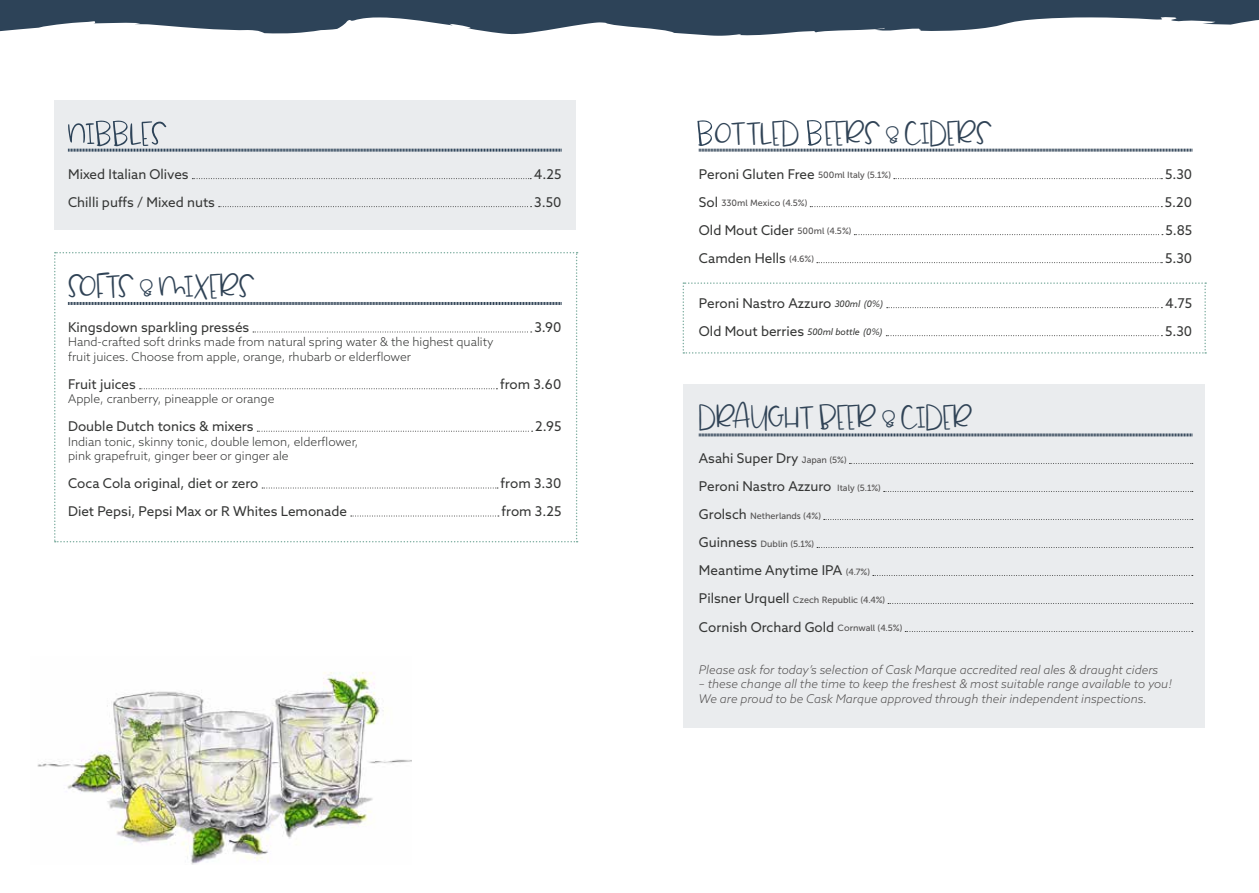
<style>
.page{position:relative;width:1259px;height:893px;background:#fff}
.page>*{position:absolute;margin:0;border:0;box-sizing:border-box;transform-origin:0 0}
.t1{font:16.5px "Lemon Drop";color:#304356}
.t2{font:13.5px/28px "Azo Sans";color:#353635}
.t3{font:300 12px/14.4px "Azo Sans";color:#353635}
.t4{font:italic 300 12px/14.4px "Azo Sans";color:#545252}
.t5{font:9px "Museo Sans 500";color:#545252}
.t6{font:italic 9px "Azo Sans";color:#353635}
.s1{font-family:"Museo Sans 500";font-size:9px;color:#545252}
.s2{font-family:"Azo Sans";font-size:13.5px;color:#353635}
.s3{font-style:italic;font-size:9px}
.s4{font-style:normal;font-size:13.5px}
</style>
<div class="page">
<div style="left:683px;top:385px;width:522px;height:343px;background:#eaecee"></div>
<div style="left:54px;top:100px;width:521px;height:130px;background:#eaecee"></div>
<svg style="left:192px;top:178px;width:339px;height:1px"></svg>
<svg style="left:219px;top:206px;width:312px;height:1px"></svg>
<svg style="left:68px;top:121px;width:493px;height:31px"></svg>
<svg style="left:0;top:0;width:1259px;height:36px;fill:#2d4358"></svg>
<img style="left:37px;top:672px;width:374px;height:193px">
<svg style="left:54px;top:252px;width:523px;height:290px"></svg>
<svg style="left:697px;top:120px;width:495px;height:32px"></svg>
<svg style="left:894px;top:178px;width:268px;height:1px"></svg>
<svg style="left:810px;top:206px;width:352px;height:1px"></svg>
<svg style="left:854px;top:234px;width:309px;height:1px"></svg>
<svg style="left:817px;top:262px;width:345px;height:1px"></svg>
<svg style="left:682px;top:282px;width:524px;height:72px"></svg>
<svg style="left:698px;top:433px;width:494px;height:4px;background:#8c96a1"></svg>
<svg style="left:849px;top:463px;width:343px;height:1px"></svg>
<svg style="left:883px;top:491px;width:309px;height:1px"></svg>
<svg style="left:823px;top:519px;width:369px;height:1px"></svg>
<svg style="left:817px;top:547px;width:375px;height:1px"></svg>
<svg style="left:873px;top:575px;width:319px;height:1px"></svg>
<svg style="left:888px;top:603px;width:304px;height:1px"></svg>
<svg style="left:905px;top:631px;width:287px;height:1px"></svg>
<p class="t2" style="left:68px;top:160px;width:122px">Mixed Italian Olives</p>
<p class="t2" style="left:534px;top:160px;width:29px">4.25</p>
<p class="t2" style="left:68px;top:188px;width:148px">Chilli puffs / Mixed nuts</p>
<p class="t2" style="left:534px;top:188px;width:29px">3.50</p>
<p class="t1" style="left:68px;top:278px;width:188px">SOFTS &amp; MIXERS</p>
<p class="t2" style="left:68px;top:313px;width:183px">Kingsdown sparkling pressés</p>
<p class="t2" style="left:534px;top:313px;width:28px">3.90</p>
<p class="t3" style="left:68px;top:335px;width:427px">Hand-crafted soft drinks made from natural spring water &amp; the highest quality fruit juices. Choose from apple, orange, rhubarb or elderflower</p>
<p class="t2" style="left:68px;top:370px;width:69px">Fruit juices</p>
<p class="t2" style="left:500px;top:370px;width:63px">from 3.60</p>
<p class="t3" style="left:68px;top:392px;width:208px">Apple, cranberry, pineapple or orange</p>
<p class="t2" style="left:68px;top:412px;width:187px">Double Dutch tonics &amp; mixers</p>
<p class="t2" style="left:535px;top:412px;width:28px">2.95</p>
<p class="t3" style="left:68px;top:434px;width:292px">Indian tonic, skinny tonic, double lemon, elderflower, pink grapefruit, ginger beer or ginger ale</p>
<p class="t2" style="left:68px;top:469px;width:192px">Coca Cola original, diet or zero</p>
<p class="t2" style="left:500px;top:469px;width:62px">from 3.30</p>
<p class="t2" style="left:68px;top:497px;width:280px">Diet Pepsi, Pepsi Max or R Whites Lemonade</p>
<p class="t2" style="left:501px;top:497px;width:61px">from 3.25</p>
<p class="t1" style="left:714px;top:124px;width:86px">OTTLED</p>
<p class="t1" style="left:825px;top:124px;width:169px">EERS &amp; CIDERS</p>
<p class="t2" style="left:699px;top:160px;width:194px">Peroni Gluten Free <span class="s1">500ml Italy (5.1%)</span></p>
<p class="t2" style="left:1165px;top:160px;width:29px">5.30</p>
<p class="t5" style="left:699px;top:198px;width:110px"><span class="s2">Sol</span> 330ml Mexico (4.5%)</p>
<p class="t2" style="left:1165px;top:188px;width:29px">5.20</p>
<p class="t2" style="left:699px;top:216px;width:154px">Old Mout Cider <span class="s1">500ml (4.5%)</span></p>
<p class="t2" style="left:1165px;top:216px;width:28px">5.85</p>
<p class="t2" style="left:699px;top:244px;width:117px">Camden Hells <span class="s1">(4.6%)</span></p>
<p class="t2" style="left:1165px;top:244px;width:29px">5.30</p>
<p class="t2" style="left:699px;top:289px;width:186px">Peroni Nastro Azzuro <span class="s3">300ml (0%)</span></p>
<p class="t2" style="left:1165px;top:289px;width:29px">4.75</p>
<p class="t6" style="left:699px;top:326px;width:185px"><span class="s4">Old Mout berries</span> 500ml bottle (0%)</p>
<p class="t2" style="left:1165px;top:317px;width:29px">5.30</p>
<p class="t1" style="left:699px;top:409px;width:275px">DRAUGHT BEER &amp; CIDER</p>
<p class="t2" style="left:699px;top:444px;width:183px">Asahi Super Dry <span class="s1">Japan (5%)<br></span>Peroni Nastro Azzuro <span class="s1">Italy (5.1%)</span></p>
<p class="t5" style="left:699px;top:511px;width:124px"><span class="s2">Grolsch</span> Netherlands (4%)</p>
<p class="t5" style="left:699px;top:539px;width:117px"><span class="s2">Guinness</span> Dublin (5.1%)</p>
<p class="t2" style="left:699px;top:556px;width:173px">Meantime Anytime IPA <span class="s1">(4.7%)</span></p>
<p class="t5" style="left:699px;top:595px;width:188px"><span class="s2">Pilsner Urquell</span> Czech Republic (4.4%)</p>
<p class="t2" style="left:699px;top:612px;width:205px">Cornish Orchard Gold <span class="s1">Cornwall (4.5%)</span></p>
<p class="t4" style="left:699px;top:662px;width:461px">Please ask for today’s selection of Cask Marque accredited real ales &amp; draught ciders</p>
<p class="t4" style="left:699px;top:677px;width:474px">– these change all the time to keep the freshest &amp; most suitable range available to you!<br>We are proud to be Cask Marque approved through their independent inspections.</p>
</div>
